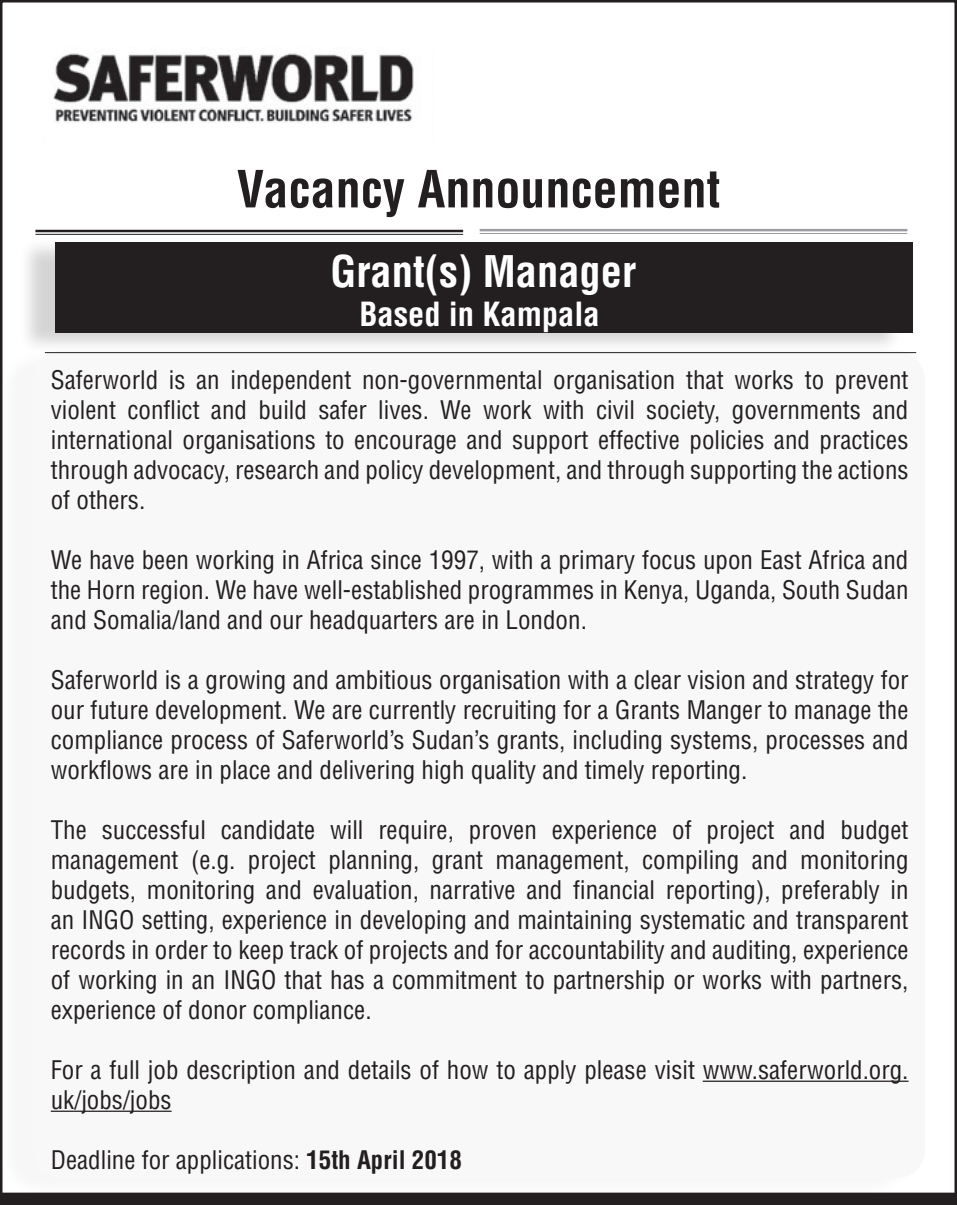
<style>
.page{position:relative;width:957px;height:1205px;background:#fff}
.page>*{position:absolute;margin:0;border:0;box-sizing:border-box;transform-origin:0 0}
.t1{font:700 condensed 50px "Helvetica";color:#231f20}
.t2{font:700 condensed 42.5px "Helvetica";color:#fff}
.t3{font:700 condensed 32.5px "Helvetica";color:#fff}
.t4{font:condensed 25px/30px "Helvetica";color:#231f20;text-align:justify}
.s1{font-weight:700}
</style>
<div class="page">
<div style="left:0;top:345px;width:926px;height:860px;background:#f8f8f9"></div>
<div style="left:18px;top:237px;width:896px;height:128px;background:#231f20;opacity:.19"></div>
<div style="left:55px;top:242px;width:857px;height:90px;background:#231f20"></div>
<hr style="left:703px;top:1080px;width:205px;height:2px;background:#231f20">
<hr style="left:51px;top:1110px;width:121px;height:2px;background:#231f20">
<hr style="left:480px;top:229px;width:427px;height:2px;background:#9b9da0">
<hr style="left:480px;top:233px;width:427px;height:1px;background:#9b9da0">
<hr style="left:35px;top:230px;width:428px;height:2px;background:#231f20">
<hr style="left:35px;top:234px;width:428px;height:1px;background:#231f20">
<hr style="left:45px;top:352px;width:871px;height:1px;background:#231f20">
<img style="left:53px;top:52px;width:361px;height:71px">
<div style="left:1px;top:1194px;width:954px;height:9px;background:#231f20"></div>
<div style="left:0;top:1192px;width:957px;height:13px;border:2px solid #231f20"></div>
<p class="t1" style="left:236px;top:158px;width:485px">Vacancy Announcement</p>
<p class="t2" style="left:330px;top:245px;width:307px">Grant(s) Manager</p>
<p class="t3" style="left:359px;top:293px;width:242px">Based in Kampala</p>
<p class="t4" style="left:51px;top:364px;width:859px">Saferworld is an independent non-governmental organisation that works to prevent violent conflict and build safer lives. We work with civil society, governments and international organisations to encourage and support effective policies and practices through advocacy, research and policy development, and through supporting the actions of others.</p>
<p class="t4" style="left:51px;top:544px;width:859px">We have been working in Africa since 1997, with a primary focus upon East Africa and the Horn region. We have well-established programmes in Kenya, Uganda, South Sudan and Somalia/land and our headquarters are in London.</p>
<p class="t4" style="left:51px;top:664px;width:859px">Saferworld is a growing and ambitious organisation with a clear vision and strategy for our future development. We are currently recruiting for a Grants Manger to manage the compliance process of Saferworld’s Sudan’s grants, including systems, processes and workflows are in place and delivering high quality and timely reporting.</p>
<p class="t4" style="left:51px;top:814px;width:859px">The successful candidate will require, proven experience of project and budget management (e.g. project planning, grant management, compiling and monitoring budgets, monitoring and evaluation, narrative and financial reporting), preferably in an INGO setting, experience in developing and maintaining systematic and transparent records in order to keep track of projects and for accountability and auditing, experience of working in an INGO that has a commitment to partnership or works with partners, experience of donor compliance.</p>
<p class="t4" style="left:51px;top:1054px;width:859px">For a full job description and details of how to apply please visit www.saferworld.org. uk/jobs/jobs</p>
<p class="t4" style="left:51px;top:1144px;width:413px">Deadline for applications: <span class="s1">15th April 2018</span></p>
</div>
